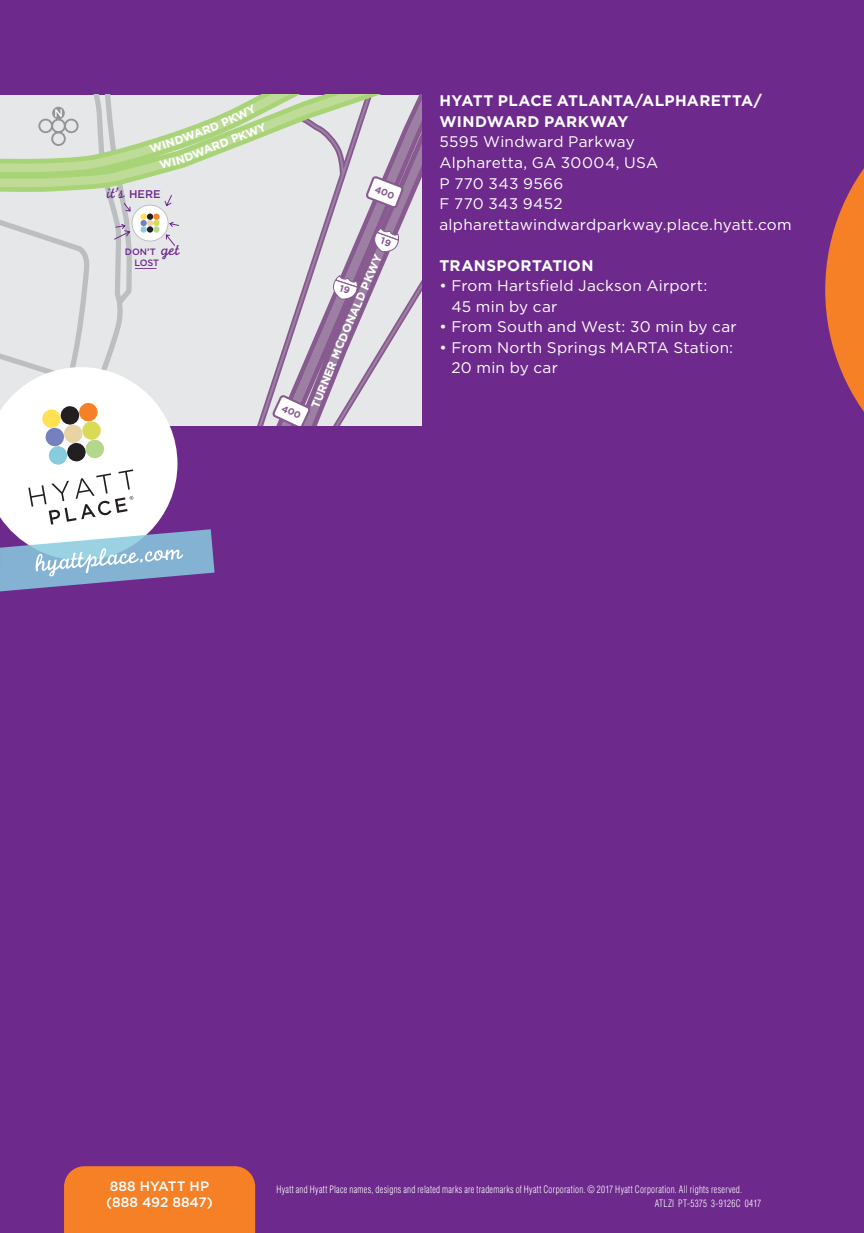
<style>
.page{position:relative;width:864px;height:1233px;background:#6e298d}
.page>*{position:absolute;margin:0;border:0;box-sizing:border-box;transform-origin:0 0}
.t1{font:16px "Monoline Script";color:#6e298d}
.t2{font:15.4px/20.6px "Gotham";letter-spacing:.015em;color:#fff}
.t3{font:700 15.4px/20.4px "Gotham";letter-spacing:.02em;color:#fff}
.t4{font:500 13.6px/16.4px "Gotham";color:#fff}
.t5{font:700 11.6px "Gotham";color:#fff}
.t6{font:300 condensed 10px/14px "Helvetica LT Std";letter-spacing:.035em;color:#fff;scale:.9 1}
.t7{font:500 9.2px/11.4px "Gotham";letter-spacing:-.005em;color:#6e298d}
.s1{font-family:"Gotham";font-weight:500;font-size:11.2px}
.s2{font-size:9.4px}
.s3{font-family:"Monoline Script";font-weight:400;font-size:16.8px}
</style>
<div class="page">
<div style="left:64px;top:1166px;width:191px;height:67px;background:#f58025"></div>
<div style="left:0;top:95px;width:422px;height:331px;background:#e6e7e8"></div>
<svg style="left:0;top:253px;width:132px;height:114px"></svg>
<svg style="left:257px;top:253px;width:165px;height:173px"></svg>
<svg style="left:135px;top:268px;width:22px;height:1px"></svg>
<svg style="left:0;top:367px;width:215px;height:225px"></svg>
<svg style="left:825px;top:168px;width:39px;height:244px"></svg>
<svg style="left:330px;top:276px;width:29px;height:24px"></svg>
<svg style="left:271px;top:394px;width:41px;height:32px"></svg>
<svg style="left:0;top:95px;width:422px;height:158px"></svg>
<p class="t1" style="left:107px;top:183px;width:55px">it’s <span class="s1">HERE</span></p>
<p class="t5" style="left:182px;top:152px;width:60px;rotate:-21deg">DWARD P</p>
<p class="t7" style="left:134px;top:246px;width:47px;text-indent:-9px">DON<span class="s2">’</span>T <span class="s3">get<br></span>LOST</p>
<p class="t5" style="left:332px;top:346px;width:104px;rotate:-67deg">CDONALD PKWY</p>
<p class="t5" style="left:309px;top:405px;width:65px;rotate:-68deg">TURNER M</p>
<p class="t3" style="left:439px;top:90px;width:324px">HYATT PLACE ATLANTA/ALPHARETTA/<br>WINDWARD PARKWAY</p>
<p class="t2" style="left:439px;top:131px;width:354px">5595 Windward Parkway<br>Alpharetta, GA 30004, USA<br>P 770 343 9566<br>F 770 343 9452 alpharettawindwardparkway.place.hyatt.com</p>
<p class="t3" style="left:439px;top:255px;width:156px">TRANSPORTATION</p>
<p class="t2" style="left:451px;top:275px;width:257px;text-indent:-12px">• From Hartsfield Jackson Airport:<br>45 min by car</p>
<p class="t2" style="left:439px;top:316px;width:299px">• From South and West: 30 min by car</p>
<p class="t2" style="left:451px;top:337px;width:283px;text-indent:-12px">• From North Springs MARTA Station:<br>20 min by car</p>
<p class="t4" style="left:106px;top:1178px;width:108px">888 HYATT HP (888 492 8847)</p>
<p class="t6" style="left:655px;top:1183px;width:120px;text-indent:-378px">Hyatt and Hyatt Place names, designs and related marks are trademarks of Hyatt Corporation. © 2017 Hyatt Corporation. All rights reserved.<br>ATLZI PT-5375 3-9126C 0417</p>
</div>
